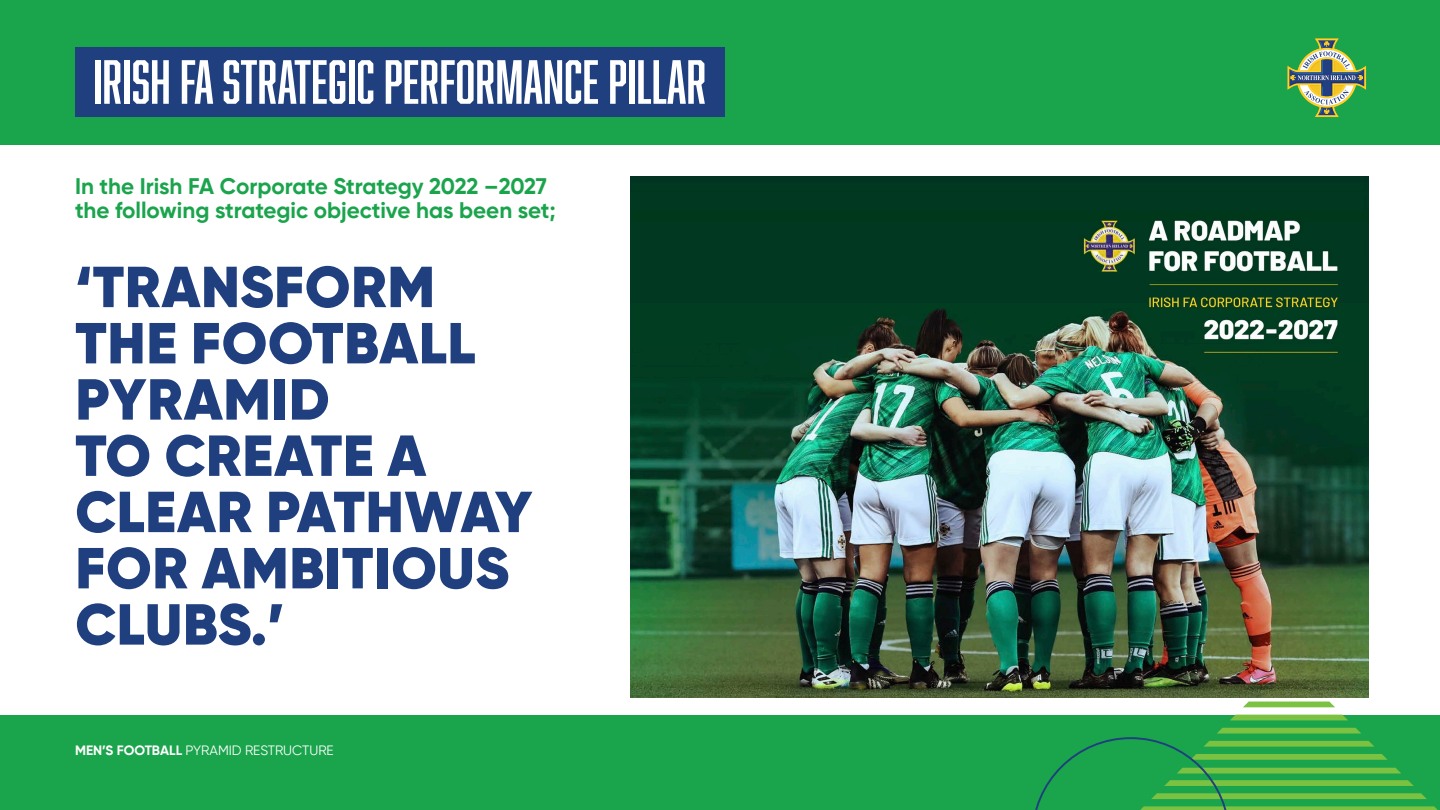
<style>
.page{position:relative;width:1440px;height:810px;background:#1aa44c}
.page>*{position:absolute;margin:0;border:0;box-sizing:border-box;transform-origin:0 0}
.t1{font:900 57.75px/56.2px "Gilroy";letter-spacing:.01em;color:#1f3f7e}
.t2{font:57.38px "Abolition";color:#fff}
.t3{font:700 22.5px/24px "Gilroy";letter-spacing:-.005em;color:#1aa44c}
.t4{font:13.5px "Gilroy";color:#fff}
.s1{font-weight:700}
</style>
<div class="page">
<div style="left:0;top:146px;width:1440px;height:570px;background:#fff"></div>
<svg style="left:1288px;top:38px;width:78px;height:79px"></svg>
<svg style="left:1230px;top:715px;width:118px;height:5px"></svg>
<svg style="left:1243px;top:702px;width:92px;height:5px"></svg>
<svg style="left:1035px;top:728px;width:403px;height:82px"></svg>
<div style="left:75px;top:48px;width:649px;height:69px;background:#1f3f7e"></div>
<img style="left:630px;top:176px;width:739px;height:521px">
<h2 class="t2" style="left:93px;top:49px;width:615px">IRISH FA STRATEGIC PERFORMANCE PILLAR</h2>
<p class="t3" style="left:75px;top:173px;width:482px">In the Irish FA Corporate Strategy 2022 –2027 the following strategic objective has been set;</p>
<h1 class="t1" style="left:75px;top:259px;width:459px">‘TRANSFORM<br>THE FOOTBALL<br>PYRAMID<br>TO CREATE A<br>CLEAR PATHWAY<br>FOR AMBITIOUS<br>CLUBS.’</h1>
<p class="t4" style="left:75px;top:742px;width:260px"><span class="s1">MEN’S FOOTBALL</span> PYRAMID RESTRUCTURE</p>
</div>
